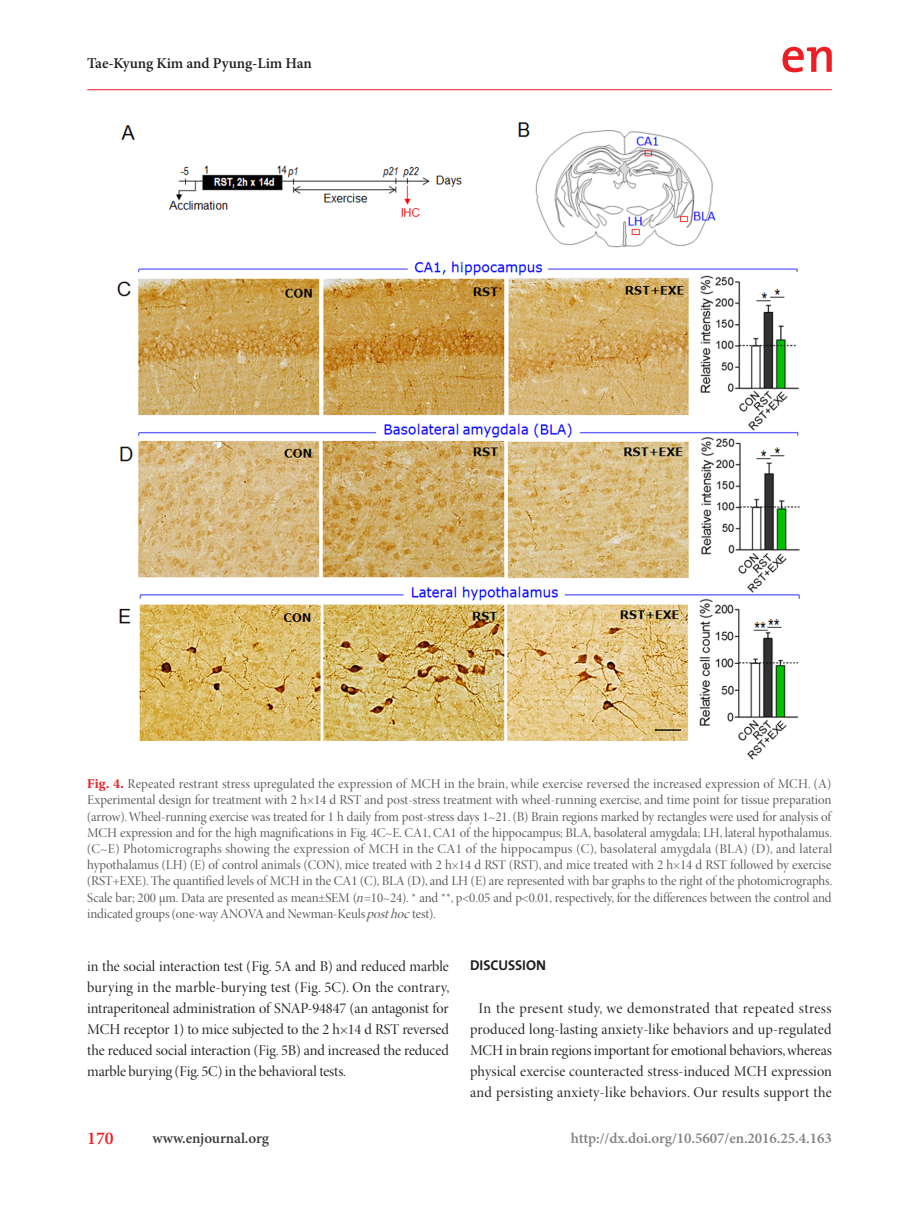
<style>
.page{position:relative;width:919px;height:1217px;background:#fff}
.page>*{position:absolute;margin:0;border:0;box-sizing:border-box;transform-origin:0 0}
.t1{font:600 18px "Minion Pro";color:#ee1d23}
.t2{font:15px/21px "Minion Pro Disp";letter-spacing:.01em;color:#231f20;text-align:justify}
.t3{font:600 15px "Minion Pro";letter-spacing:-.005em;color:#808285}
.t4{font:600 15px "Minion Pro";letter-spacing:-.005em;color:#231f20}
.t5{font:600 15px "Minion Pro";letter-spacing:-.005em;color:#3e3e3f}
.t6{font:700 14.25px "The Mix";letter-spacing:-.005em;color:#231f20}
.t7{font:13.5px/16.2px "Minion Pro Disp";letter-spacing:-.015em;color:#57585a;text-align:justify}
.s1{font-family:"Utopia Std";font-weight:600;color:#ee1d23}
.s2{font-style:italic}
</style>
<div class="page">
<hr style="left:87px;top:89px;width:744px;height:1px;background:#ee1d23">
<svg style="left:782px;top:47px;width:49px;height:25px"></svg>
<img style="left:117px;top:122px;width:683px;height:638px">
<p class="t4" style="left:87px;top:52px;width:226px">Tae-Kyung Kim and Pyung-Lim Han</p>
<p class="t7" style="left:87px;top:775px;width:746px"><span class="s1">Fig. 4.</span> Repeated restrant stress upregulated the expression of MCH in the brain, while exercise reversed the increased expression of MCH. (A)<br>Experimental design for treatment with 2 h×14 d RST and post-stress treatment with wheel-running exercise, and time point for tissue preparation (arrow). Wheel-running exercise was treated for 1 h daily from post-stress days 1~21. (B) Brain regions marked by rectangles were used for analysis of MCH expression and for the high magnifications in Fig. 4C~E. CA1, CA1 of the hippocampus; BLA, basolateral amygdala; LH, lateral hypothalamus. (C~E) Photomicrographs showing the expression of MCH in the CA1 of the hippocampus (C), basolateral amygdala (BLA) (D), and lateral hypothalamus (LH) (E) of control animals (CON), mice treated with 2 h×14 d RST (RST), and mice treated with 2 h×14 d RST followed by exercise (RST+EXE). The quantified levels of MCH in the CA1 (C), BLA (D), and LH (E) are represented with bar graphs to the right of the photomicrographs.<br>Scale bar; 200 μm. Data are presented as mean±SEM (<span class="s2">n</span>=10~24). * and **, p&lt;0.05 and p&lt;0.01, respectively, for the differences between the control and indicated groups (one-way ANOVA and Newman-Keuls <span class="s2">posthoc</span> test).</p>
<p class="t2" style="left:87px;top:955px;width:363px">in the social interaction test (Fig. 5A and B) and reduced marble burying in the marble-burying test (Fig. 5C). On the contrary, intraperitoneal administration of SNAP-94847 (an antagonist for MCH receptor 1) to mice subjected to the 2 h×14 d RST reversed the reduced social interaction (Fig. 5B) and increased the reduced marble burying (Fig. 5C) in the behavioral tests.</p>
<p class="t6" style="left:470px;top:953px;width:77px">DISCUSSION</p>
<p class="t2" style="left:470px;top:997px;width:363px;text-align:center">In the present study, we demonstrated that repeated stress produced long-lasting anxiety-like behaviors and up-regulated MCH in brain regions important for emotional behaviors, whereas physical exercise counteracted stress-induced MCH expression and persisting anxiety-like behaviors. Our results support the</p>
<h1 class="t1" style="left:87px;top:1124px;width:28px">170</h1>
<p class="t5" style="left:152px;top:1127px;width:118px">www.enjournal.org</p>
<p class="t3" style="left:571px;top:1127px;width:262px">http://dx.doi.org/10.5607/en.2016.25.4.163</p>
</div>
